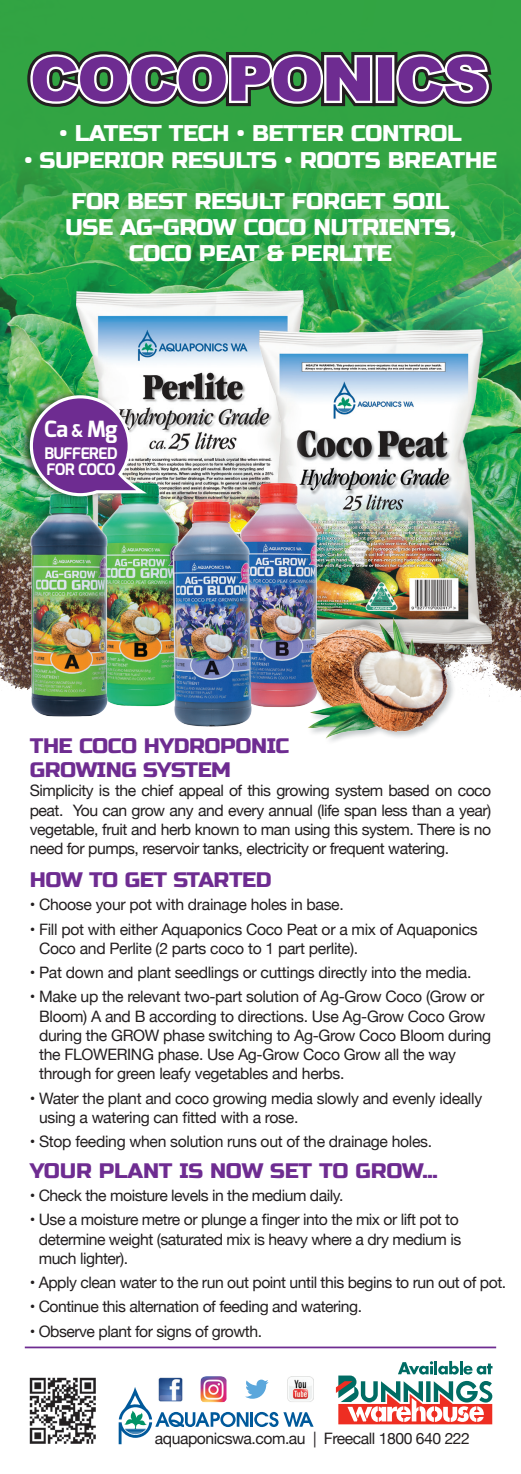
<style>
.page{position:relative;width:521px;height:1474px;background:#fff}
.page>*{position:absolute;margin:0;border:0;box-sizing:border-box;transform-origin:0 0}
.t1{font:22.75px/26.2px "Russo One";letter-spacing:-.02em;color:#fff;text-align:center;scale:1.05 1}
.t2{font:700 22.4px "Exo";color:#fff}
.t3{font:21px/24.5px "Russo One";letter-spacing:-.02em;color:#6e2c91;scale:1.05 1}
.t4{font:700 15.92px "Exo";letter-spacing:-.03em;color:#fff}
.Main_Copy{font:15.75px/19.2px "Helvetica Neue";letter-spacing:-.02em;color:#231f20}
.s1{font-size:17.5px}
</style>
<div class="page">
<img style="left:0;top:0;width:521px;height:477px">
<img style="left:459px;top:475px;width:62px;height:222px">
<img style="left:0;top:477px;width:20px;height:212px">
<img style="left:76px;top:290px;width:237px;height:203px">
<img style="left:259px;top:329px;width:232px;height:320px">
<hr style="left:25px;top:1346px;width:471px;height:2px;background:#6e2c91">
<img style="left:234px;top:473px;width:92px;height:234px">
<img style="left:120px;top:474px;width:63px;height:233px">
<img style="left:20px;top:501px;width:100px;height:216px">
<img style="left:299px;top:611px;width:160px;height:131px">
<div style="left:19px;top:43px;width:482px;height:72px;background:#32a443"></div>
<svg style="left:28px;top:51px;width:464px;height:56px"></svg>
<img style="left:29px;top:1377px;width:67px;height:67px">
<img style="left:288px;top:1376px;width:25px;height:3px">
<img style="left:159px;top:1377px;width:24px;height:2px">
<img style="left:201px;top:1376px;width:25px;height:3px">
<svg style="left:119px;top:1379px;width:195px;height:65px"></svg>
<svg style="left:336px;top:1360px;width:156px;height:64px"></svg>
<div style="left:19px;top:390px;width:127px;height:111px;background:#231f20;opacity:.55"></div>
<img style="left:28px;top:393px;width:125px;height:105px">
<img style="left:168px;top:493px;width:89px;height:234px">
<p class="t1" style="left:59px;top:121px;width:385px">• LATEST TECH • BETTER CONTROL</p>
<p class="t1" style="left:24px;top:147px;width:452px">• SUPERIOR RESULTS • ROOTS BREATHE</p>
<p class="t1" style="left:65px;top:188px;width:373px">FOR BEST RESULT FORGET SOIL<br>USE AG-GROW COCO NUTRIENTS,<br>COCO PEAT &amp; PERLITE</p>
<p class="t2" style="left:44px;top:415px;width:75px">Ca <span class="s1">&amp;</span> Mg</p>
<p class="t4" style="left:44px;top:443px;width:75px">BUFFERED</p>
<p class="t4" style="left:46px;top:458px;width:71px">FOR COCO</p>
<p class="t3" style="left:30px;top:733px;width:249px">THE COCO HYDROPONIC<br>GROWING SYSTEM</p>
<p class="Main_Copy" style="left:30px;top:782px;width:463px;text-align:justify">Simplicity is the chief appeal of this growing system based on coco peat. You can grow any and every annual (life span less than a year) vegetable, fruit and herb known to man using this system. There is no need for pumps, reservoir tanks, electricity or frequent watering.</p>
<p class="t3" style="left:30px;top:868px;width:232px">HOW TO GET STARTED</p>
<p class="Main_Copy" style="left:30px;top:896px;width:315px">• Choose your pot with drainage holes in base.</p>
<p class="Main_Copy" style="left:39px;top:920px;width:440px;text-indent:-9px">• Fill pot with either Aquaponics Coco Peat or a mix of Aquaponics<br>Coco and Perlite (2 parts coco to 1 part perlite).</p>
<p class="Main_Copy" style="left:30px;top:963px;width:443px">• Pat down and plant seedlings or cuttings directly into the media.</p>
<p class="Main_Copy" style="left:39px;top:987px;width:454px;text-indent:-9px">• Make up the relevant two-part solution of Ag-Grow Coco (Grow or Bloom) A and B according to directions. Use Ag-Grow Coco Grow during the GROW phase switching to Ag-Grow Coco Bloom during the FLOWERING phase. Use Ag-Grow Coco Grow all the way through for green leafy vegetables and herbs.</p>
<p class="Main_Copy" style="left:39px;top:1089px;width:445px;text-indent:-9px">• Water the plant and coco growing media slowly and evenly ideally using a watering can fitted with a rose.</p>
<p class="Main_Copy" style="left:30px;top:1132px;width:404px">• Stop feeding when solution runs out of the drainage holes.</p>
<p class="t3" style="left:30px;top:1159px;width:390px">YOUR PLANT IS NOW SET TO GROW...</p>
<p class="Main_Copy" style="left:30px;top:1186px;width:315px">• Check the moisture levels in the medium daily.</p>
<p class="Main_Copy" style="left:39px;top:1210px;width:424px;text-indent:-9px">• Use a moisture metre or plunge a finger into the mix or lift pot to determine weight (saturated mix is heavy where a dry medium is much lighter).</p>
<p class="Main_Copy" style="left:30px;top:1273px;width:478px">• Apply clean water to the run out point until this begins to run out of pot.</p>
<p class="Main_Copy" style="left:30px;top:1297px;width:334px">• Continue this alternation of feeding and watering.</p>
<p class="Main_Copy" style="left:30px;top:1322px;width:234px">• Observe plant for signs of growth.</p>
<p class="Main_Copy" style="left:155px;top:1429px;width:317px">aquaponicswa.com.au | Freecall 1800 640 222</p>
</div>
